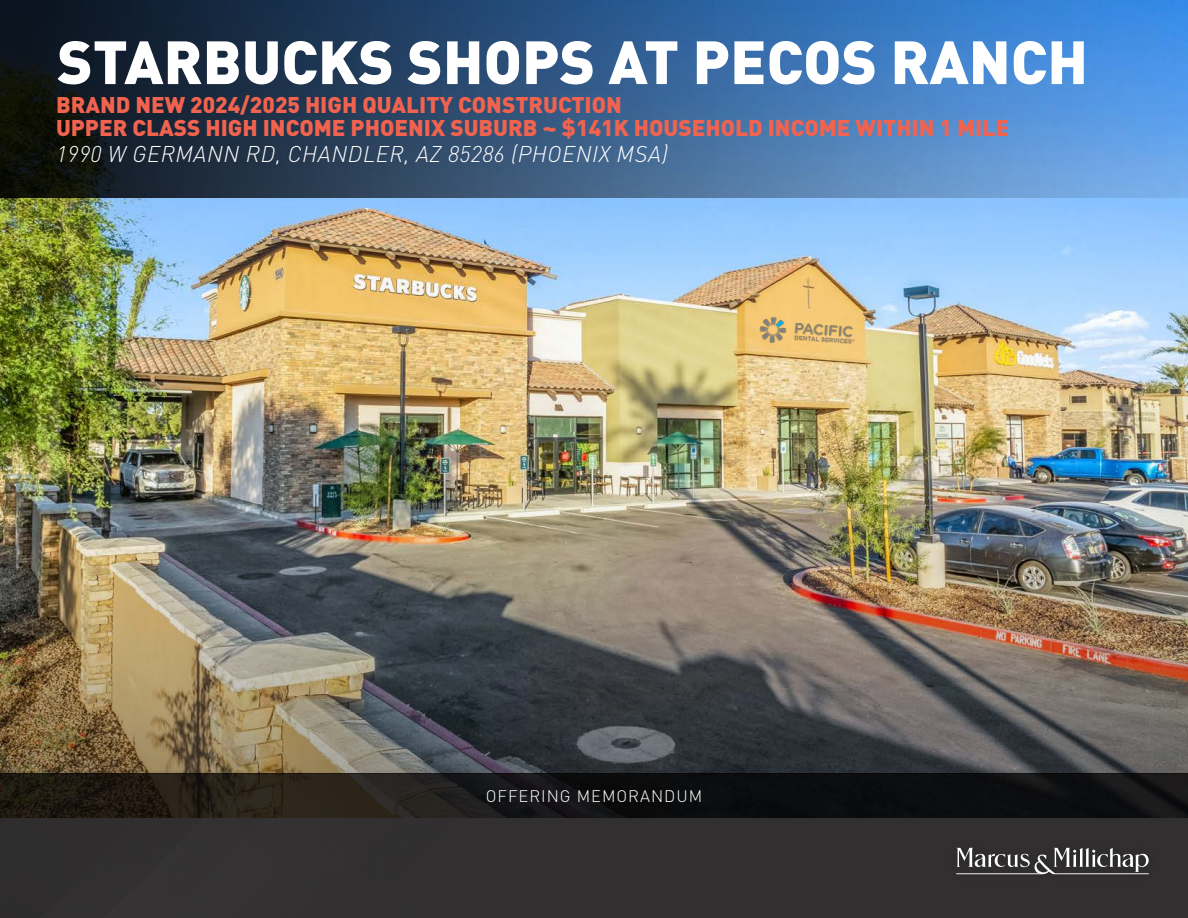
<style>
.page{position:relative;width:1188px;height:918px;background:#fff}
.page>*{position:absolute;margin:0;border:0;box-sizing:border-box;transform-origin:0 0}
.t1{font:900 60px "DIN";color:#fff}
.t2{font:900 22.5px "DIN";color:#f1634f}
.t3{font:italic 300 22.5px "DIN Pro";letter-spacing:.03em;color:#fff}
.t4{font:300 16.5px "DIN Pro";letter-spacing:.06em;color:#fff}
</style>
<div class="page">
<img style="left:0;top:198px;width:1188px;height:329px">
<svg style="left:664px;top:773px;width:524px;height:145px;background:#242324"></svg>
<img style="left:0;top:773px;width:664px;height:145px">
<div style="left:948px;top:839px;width:209px;height:45px;background:#302e2f"></div>
<svg style="left:956px;top:848px;width:193px;height:26px"></svg>
<img style="left:0;top:527px;width:1188px;height:246px">
<svg style="left:0;top:0;width:1188px;height:198px;background:#345b87"></svg>
<img style="left:758px;top:317px;width:100px;height:33px">
<p class="t1" style="left:57px;top:22px;width:1032px">STARBUCKS SHOPS AT PECOS RANCH</p>
<p class="t2" style="left:56px;top:90px;width:567px">BRAND NEW 2024/2025 HIGH QUALITY CONSTRUCTION</p>
<p class="t2" style="left:56px;top:113px;width:955px">UPPER CLASS HIGH INCOME PHOENIX SUBURB ~ $141K HOUSEHOLD INCOME WITHIN 1 MILE</p>
<p class="t3" style="left:56px;top:140px;width:613px">1990 W GERMANN RD, CHANDLER, AZ 85286 (PHOENIX MSA)</p>
<p class="t4" style="left:486px;top:785px;width:218px">OFFERING MEMORANDUM</p>
</div>
